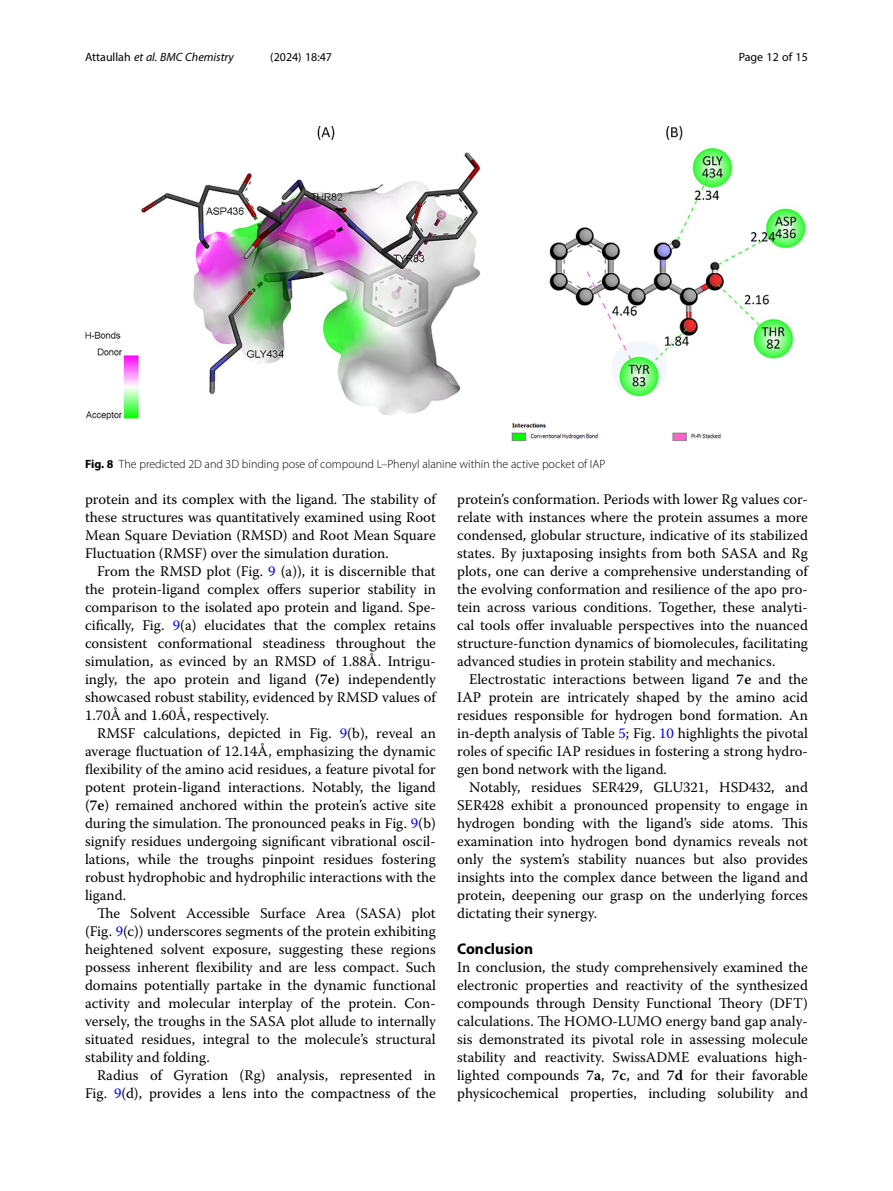
<style>
.page{position:relative;width:893px;height:1191px;background:#fff}
.page>*{position:absolute;margin:0;border:0;box-sizing:border-box;transform-origin:0 0}
.Head_1{font:700 15.45px "Myriad Pro";color:#000}
.Body_Text_Indent{font:14.7px/18px "Warnock Pro";color:#000;text-align:justify}
.Body_Text{font:14.7px/18px "Warnock Pro";color:#000;text-align:justify}
.Figure_Caption{font:300 12px "Myriad Pro";color:#000}
.t1{font:italic 12px "Myriad Pro";color:#000}
.t2{font:12px "Myriad Pro";color:#000}
.s1{font-style:normal}
.s2{font-weight:700}
.s3{color:#00f}
.s4{font-weight:600}
</style>
<div class="page">
<img style="left:85px;top:126px;width:721px;height:315px">
<p class="t1" style="left:85px;top:50px;width:150px"><span class="s1">Attaullah</span> et al. BMC Chemistry</p>
<p class="t2" style="left:270px;top:50px;width:63px">(2024) 18:47</p>
<p class="t2" style="left:739px;top:50px;width:71px">Page 12 of 15</p>
<p class="Figure_Caption" style="left:85px;top:456px;width:522px"><span class="s2">Fig. 8</span> The predicted 2D and 3D binding pose of compound L–Phenyl alanine within the active pocket of IAP</p>
<p class="Body_Text" style="left:85px;top:490px;width:352px">protein and its complex with the ligand. The stability of these structures was quantitatively examined using Root Mean Square Deviation (RMSD) and Root Mean Square Fluctuation (RMSF) over the simulation duration.</p>
<p class="Body_Text_Indent" style="left:85px;top:562px;width:352px;text-indent:12px">From the RMSD plot (Fig. <span class="s3">9</span> (a)), it is discernible that the protein-ligand complex offers superior stability in comparison to the isolated apo protein and ligand. Spe&shy;cifically, Fig. <span class="s3">9</span>(a) elucidates that the complex retains consistent conformational steadiness throughout the simulation, as evinced by an RMSD of 1.88Å. Intrigu&shy;ingly, the apo protein and ligand <span class="s4">(7e)</span> independently showcased robust stability, evidenced by RMSD values of 1.70Å and 1.60Å, respectively.</p>
<p class="Body_Text_Indent" style="left:85px;top:724px;width:352px;text-indent:12px">RMSF calculations, depicted in Fig. <span class="s3">9</span>(b), reveal an average fluctuation of 12.14Å, emphasizing the dynamic flexibility of the amino acid residues, a feature pivotal for potent protein-ligand interactions. Notably, the ligand (<span class="s4">7e</span>) remained anchored within the protein’s active site during the simulation. The pronounced peaks in Fig. <span class="s3">9</span>(b) signify residues undergoing significant vibrational oscil&shy;lations, while the troughs pinpoint residues fostering robust hydrophobic and hydrophilic interactions with the ligand.</p>
<p class="Body_Text_Indent" style="left:85px;top:904px;width:352px;text-indent:12px">The Solvent Accessible Surface Area (SASA) plot (Fig. <span class="s3">9</span>(c)) underscores segments of the protein exhibiting heightened solvent exposure, suggesting these regions possess inherent flexibility and are less compact. Such domains potentially partake in the dynamic functional activity and molecular interplay of the protein. Con&shy;versely, the troughs in the SASA plot allude to internally situated residues, integral to the molecule’s structural stability and folding.</p>
<p class="Body_Text_Indent" style="left:85px;top:1066px;width:352px;text-align:right">Radius of Gyration (Rg) analysis, represented in<br>Fig. <span class="s3">9</span>(d), provides a lens into the compactness of the</p>
<p class="Body_Text_Indent" style="left:457px;top:490px;width:352px">protein’s conformation. Periods with lower Rg values cor&shy;relate with instances where the protein assumes a more condensed, globular structure, indicative of its stabilized states. By juxtaposing insights from both SASA and Rg plots, one can derive a comprehensive understanding of the evolving conformation and resilience of the apo pro&shy;tein across various conditions. Together, these analyti&shy;cal tools offer invaluable perspectives into the nuanced structure-function dynamics of biomolecules, facilitating advanced studies in protein stability and mechanics.</p>
<p class="Body_Text_Indent" style="left:457px;top:670px;width:352px;text-indent:12px">Electrostatic interactions between ligand <span class="s4">7e</span> and the IAP protein are intricately shaped by the amino acid residues responsible for hydrogen bond formation. An in-depth analysis of Table <span class="s3">5</span>; Fig. <span class="s3">10</span> highlights the pivotal roles of specific IAP residues in fostering a strong hydro&shy;gen bond network with the ligand.</p>
<p class="Body_Text_Indent" style="left:457px;top:778px;width:352px;text-indent:12px">Notably, residues SER429, GLU321, HSD432, and SER428 exhibit a pronounced propensity to engage in hydrogen bonding with the ligand’s side atoms. This examination into hydrogen bond dynamics reveals not only the system’s stability nuances but also provides insights into the complex dance between the ligand and protein, deepening our grasp on the underlying forces dictating their synergy.</p>
<p class="Head_1" style="left:457px;top:939px;width:77px">Conclusion</p>
<p class="Body_Text" style="left:457px;top:958px;width:352px">In conclusion, the study comprehensively examined the electronic properties and reactivity of the synthesized compounds through Density Functional Theory (DFT) calculations. The HOMO-LUMO energy band gap analy&shy;sis demonstrated its pivotal role in assessing molecule stability and reactivity. SwissADME evaluations high&shy;lighted compounds <span class="s4">7a</span>, <span class="s4">7c</span>, and <span class="s4">7d</span> for their favorable physicochemical properties, including solubility and</p>
</div>
